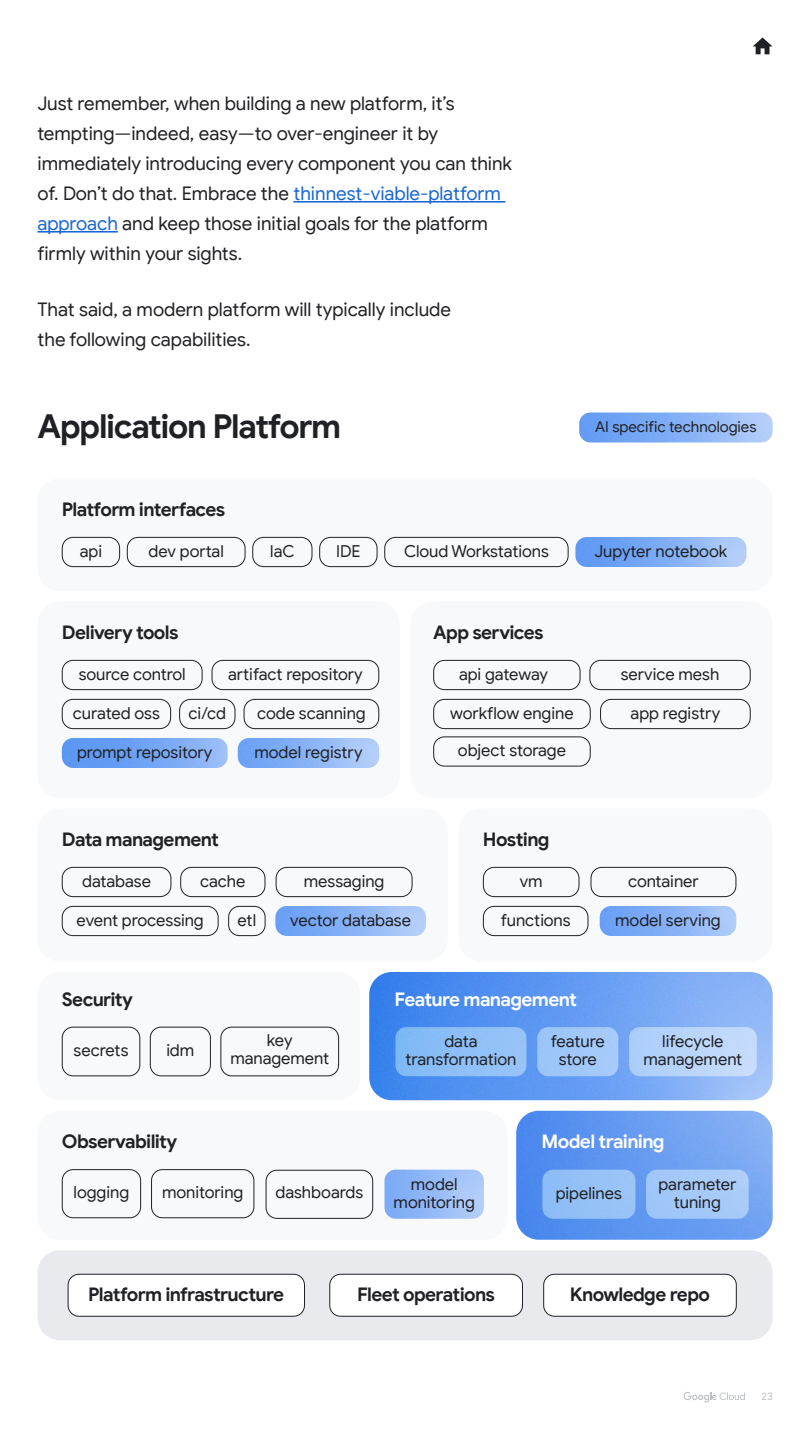
<style>
.page{position:relative;width:810px;height:1440px;background:#fff}
.page>*{position:absolute;margin:0;border:0;box-sizing:border-box;transform-origin:0 0}
.t1{font:700 33px "Google Sans";letter-spacing:-.045em;color:#202124}
.t2{font:18.75px/30px "Google Sans";color:#202124}
.t3{font:700 18.75px "Google Sans";letter-spacing:-.035em;color:#202124}
.t4{font:700 18.75px "Google Sans";letter-spacing:-.035em;color:#fff}
.t5{font:16.5px/18px "Google Sans";letter-spacing:-.005em;color:#202124;text-align:center}
.t6{font:15px "Google Sans";color:#202124}
.t7{font:10.5px "Google Sans";color:#bdc1c6}
.s1{color:#1967d2}
</style>
<div class="page">
<svg style="left:683px;top:1392px;width:62px;height:11px"></svg>
<div style="left:38px;top:1111px;width:469px;height:129px;background:#f8f9fa;border-radius:22px"></div>
<img style="left:385px;top:1170px;width:99px;height:49px">
<div style="left:62px;top:1169px;width:79px;height:49px;border:1px solid #202124;border-radius:11px"></div>
<div style="left:266px;top:1170px;width:107px;height:49px;border:1px solid #202124;border-radius:11px"></div>
<div style="left:151px;top:1169px;width:103px;height:49px;border:1px solid #202124;border-radius:11px"></div>
<div style="left:38px;top:478px;width:735px;height:113px;background:#f8f9fa;border-radius:22px"></div>
<div style="left:38px;top:1250px;width:735px;height:90px;background:#e8eaed;border-radius:22px"></div>
<div style="left:38px;top:602px;width:362px;height:196px;background:#f8f9fa;border-radius:22px"></div>
<div style="left:38px;top:972px;width:322px;height:128px;background:#f8f9fa;border-radius:22px"></div>
<div style="left:38px;top:808px;width:410px;height:154px;background:#f8f9fa;border-radius:22px"></div>
<div style="left:459px;top:808px;width:314px;height:154px;background:#f8f9fa;border-radius:22px"></div>
<div style="left:410px;top:602px;width:363px;height:196px;background:#f8f9fa;border-radius:22px"></div>
<img style="left:575px;top:537px;width:171px;height:30px">
<img style="left:62px;top:738px;width:166px;height:30px">
<img style="left:238px;top:738px;width:141px;height:30px">
<img style="left:275px;top:906px;width:151px;height:30px">
<img style="left:369px;top:972px;width:404px;height:128px">
<img style="left:516px;top:1111px;width:257px;height:129px">
<img style="left:600px;top:906px;width:136px;height:30px">
<hr style="left:293px;top:201px;width:212px;height:2px;background:#1967d2">
<hr style="left:38px;top:231px;width:80px;height:2px;background:#1967d2">
<div style="left:62px;top:537px;width:58px;height:30px;border:1px solid #202124;border-radius:11px"></div>
<div style="left:62px;top:660px;width:140px;height:30px;border:1px solid #202124;border-radius:11px"></div>
<div style="left:62px;top:1027px;width:78px;height:49px;border:1px solid #202124;border-radius:11px"></div>
<div style="left:395px;top:1027px;width:132px;height:49px;background:linear-gradient(to right,#7eb9f6,#9ac4f9);border-radius:11px"></div>
<div style="left:542px;top:1170px;width:93px;height:49px;background:#94c0f7;border-radius:11px"></div>
<div style="left:62px;top:867px;width:109px;height:30px;border:1px solid #202124;border-radius:11px"></div>
<div style="left:483px;top:867px;width:96px;height:30px;border:1px solid #202124;border-radius:11px"></div>
<div style="left:433px;top:660px;width:147px;height:30px;border:1px solid #202124;border-radius:11px"></div>
<div style="left:433px;top:699px;width:158px;height:30px;border:1px solid #202124;border-radius:11px"></div>
<div style="left:433px;top:736px;width:158px;height:30px;border:1px solid #202124;border-radius:11px"></div>
<div style="left:600px;top:699px;width:151px;height:30px;border:1px solid #202124;border-radius:11px"></div>
<div style="left:62px;top:699px;width:109px;height:30px;border:1px solid #202124;border-radius:11px"></div>
<div style="left:62px;top:906px;width:157px;height:30px;border:1px solid #202124;border-radius:11px"></div>
<div style="left:483px;top:906px;width:105px;height:30px;border:1px solid #202124;border-radius:11px"></div>
<div style="left:179px;top:699px;width:56px;height:30px;border:1px solid #202124;border-radius:11px"></div>
<div style="left:228px;top:906px;width:37px;height:30px;border:1px solid #202124;border-radius:11px"></div>
<div style="left:244px;top:699px;width:135px;height:30px;border:1px solid #202124;border-radius:11px"></div>
<div style="left:212px;top:660px;width:167px;height:30px;border:1px solid #202124;border-radius:11px"></div>
<div style="left:150px;top:1027px;width:61px;height:49px;border:1px solid #202124;border-radius:11px"></div>
<div style="left:537px;top:1027px;width:81px;height:49px;background:#a0c7f9;border-radius:11px"></div>
<div style="left:646px;top:1170px;width:103px;height:49px;background:#a4c9f8;border-radius:11px"></div>
<div style="left:220px;top:1027px;width:119px;height:49px;border:1px solid #202124;border-radius:11px"></div>
<div style="left:629px;top:1027px;width:128px;height:49px;background:linear-gradient(to right,#abcdfa,#c8ddfb);border-radius:11px"></div>
<div style="left:180px;top:867px;width:85px;height:30px;border:1px solid #202124;border-radius:11px"></div>
<div style="left:591px;top:867px;width:145px;height:30px;border:1px solid #202124;border-radius:11px"></div>
<div style="left:276px;top:867px;width:136px;height:30px;border:1px solid #202124;border-radius:11px"></div>
<div style="left:590px;top:660px;width:161px;height:30px;border:1px solid #202124;border-radius:11px"></div>
<div style="left:252px;top:537px;width:60px;height:30px;border:1px solid #202124;border-radius:11px"></div>
<div style="left:319px;top:537px;width:58px;height:30px;border:1px solid #202124;border-radius:11px"></div>
<div style="left:127px;top:537px;width:118px;height:30px;border:1px solid #202124;border-radius:11px"></div>
<div style="left:68px;top:1274px;width:237px;height:42px;background:#fff;border-radius:11px"></div>
<div style="left:68px;top:1274px;width:237px;height:43px;border:1px solid #202124;border-radius:11px"></div>
<div style="left:330px;top:1274px;width:192px;height:42px;background:#fff;border-radius:11px"></div>
<div style="left:329px;top:1274px;width:194px;height:43px;border:1px solid #202124;border-radius:11px"></div>
<div style="left:544px;top:1274px;width:192px;height:42px;background:#fff;border-radius:11px"></div>
<div style="left:543px;top:1274px;width:194px;height:43px;border:1px solid #202124;border-radius:11px"></div>
<div style="left:384px;top:537px;width:184px;height:30px;border:1px solid #202124;border-radius:11px"></div>
<svg style="left:753px;top:37px;width:20px;height:17px"></svg>
<img style="left:579px;top:412px;width:194px;height:30px">
<p class="t2" style="left:38px;top:88px;width:476px">Just remember, when building a new platform, it’s tempting—indeed, easy—to over-engineer it by immediately introducing every component you can think of. Don’t do that. Embrace the <span class="s1">thinnest-viable-platform approach</span> and keep those initial goals for the platform firmly within your sights.</p>
<p class="t2" style="left:38px;top:294px;width:415px">That said, a modern platform will typically include the following capabilities.</p>
<h1 class="t1" style="left:38px;top:406px;width:305px">Application Platform</h1>
<p class="t3" style="left:62px;top:498px;width:165px">Platform interfaces</p>
<p class="t6" style="left:595px;top:418px;width:163px">AI specific technologies</p>
<p class="t5" style="left:80px;top:542px;width:24px">api</p>
<p class="t5" style="left:149px;top:542px;width:77px">dev portal</p>
<p class="t5" style="left:270px;top:543px;width:26px">IaC</p>
<p class="t5" style="left:336px;top:543px;width:26px">IDE</p>
<p class="t5" style="left:404px;top:543px;width:146px">Cloud Workstations</p>
<p class="t5" style="left:595px;top:543px;width:134px">Jupyter notebook</p>
<p class="t3" style="left:62px;top:621px;width:118px">Delivery tools</p>
<p class="t3" style="left:433px;top:621px;width:112px">App services</p>
<p class="t5" style="left:228px;top:665px;width:136px">artifact repository</p>
<p class="t5" style="left:459px;top:665px;width:91px">api gateway</p>
<p class="t5" style="left:450px;top:704px;width:125px">workflow engine</p>
<p class="t5" style="left:458px;top:741px;width:110px">object storage</p>
<p class="t5" style="left:621px;top:665px;width:100px">service mesh</p>
<p class="t5" style="left:79px;top:665px;width:109px">source control</p>
<p class="t5" style="left:73px;top:704px;width:88px">curated oss</p>
<p class="t5" style="left:631px;top:704px;width:91px">app registry</p>
<p class="t5" style="left:189px;top:704px;width:39px">ci/cd</p>
<p class="t5" style="left:257px;top:704px;width:110px">code scanning</p>
<p class="t5" style="left:77px;top:744px;width:137px">prompt repository</p>
<p class="t5" style="left:254px;top:744px;width:110px">model registry</p>
<p class="t3" style="left:62px;top:828px;width:159px">Data management</p>
<p class="t3" style="left:483px;top:828px;width:68px">Hosting</p>
<p class="t5" style="left:200px;top:872px;width:47px">cache</p>
<p class="t5" style="left:304px;top:872px;width:82px">messaging</p>
<p class="t5" style="left:628px;top:872px;width:72px">container</p>
<p class="t5" style="left:82px;top:872px;width:70px">database</p>
<p class="t5" style="left:520px;top:872px;width:24px">vm</p>
<p class="t5" style="left:77px;top:911px;width:129px">event processing</p>
<p class="t5" style="left:501px;top:911px;width:71px">functions</p>
<p class="t5" style="left:238px;top:911px;width:20px">etl</p>
<p class="t5" style="left:290px;top:912px;width:122px">vector database</p>
<p class="t5" style="left:615px;top:912px;width:107px">model serving</p>
<p class="t3" style="left:62px;top:988px;width:73px">Security</p>
<p class="t4" style="left:394px;top:988px;width:184px">Feature management</p>
<p class="t5" style="left:230px;top:1032px;width:100px">key management</p>
<p class="t5" style="left:644px;top:1032px;width:100px">lifecycle management</p>
<p class="t5" style="left:166px;top:1041px;width:30px">idm</p>
<p class="t5" style="left:551px;top:1032px;width:55px">feature store</p>
<p class="t5" style="left:74px;top:1041px;width:56px">secrets</p>
<p class="t5" style="left:406px;top:1032px;width:112px">data transformation</p>
<p class="t3" style="left:62px;top:1130px;width:117px">Observability</p>
<p class="t5" style="left:74px;top:1183px;width:57px">logging</p>
<p class="t5" style="left:162px;top:1183px;width:83px">monitoring</p>
<p class="t5" style="left:276px;top:1183px;width:89px">dashboards</p>
<p class="t5" style="left:394px;top:1175px;width:83px">model monitoring</p>
<p class="t4" style="left:541px;top:1130px;width:125px">Model training</p>
<p class="t5" style="left:556px;top:1184px;width:68px">pipelines</p>
<p class="t5" style="left:658px;top:1175px;width:79px">parameter tuning</p>
<p class="t3" style="left:88px;top:1283px;width:198px">Platform infrastructure</p>
<p class="t3" style="left:357px;top:1283px;width:139px">Fleet operations</p>
<p class="t3" style="left:570px;top:1283px;width:142px">Knowledge repo</p>
<p class="t7" style="left:762px;top:1390px;width:13px">23</p>
</div>
